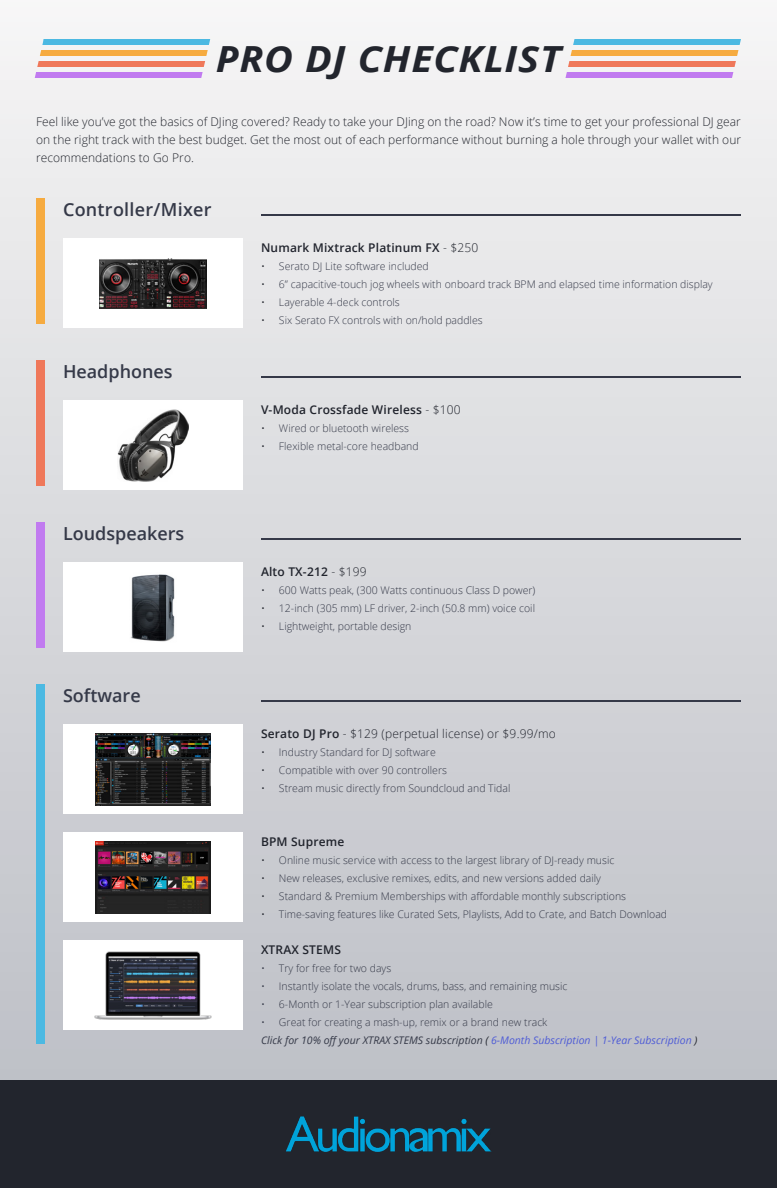
<style>
.page{position:relative;width:777px;height:1188px;background:#fff}
.page>*{position:absolute;margin:0;border:0;box-sizing:border-box;transform-origin:0 0}
.t1{font:italic 700 36px "Open Sans";letter-spacing:.015em;color:#22252d;scale:1.1 1}
.t2{font:600 18px "Open Sans";color:#353948}
.t3{font:300 12px/18px "Open Sans";letter-spacing:.005em;color:#22252d;text-align:justify}
.t4{font:600 12px "Open Sans";letter-spacing:.015em;color:#21242d}
.t5{font:300 12px "Open Sans";letter-spacing:.015em;color:#21242d}
.t6{font:300 10.5px/18px "Open Sans";color:#353948}
.s1{font-weight:300}
.s2{color:#22252d}
.s3{font-weight:600}
.s4{font-weight:400;font-style:italic}
.s5{font-weight:400;font-style:italic;color:#21242d}
.s6{font-weight:400;font-style:italic;color:#4f5cd6}
</style>
<div class="page">
<div style="left:0;top:0;width:777px;height:1161px;background:linear-gradient(to bottom,#f6f5f5,#b9bcc3)"></div>
<div style="left:0;top:1080px;width:777px;height:108px;background:#22252d"></div>
<div style="left:36px;top:198px;width:9px;height:126px;background:#f6ab40"></div>
<div style="left:36px;top:522px;width:9px;height:126px;background:#c17bf0"></div>
<div style="left:36px;top:684px;width:9px;height:360px;background:#4cb9e2"></div>
<div style="left:63px;top:940px;width:180px;height:90px;background:#fff"></div>
<img style="left:94px;top:951px;width:118px;height:69px">
<div style="left:63px;top:724px;width:180px;height:90px;background:#fff"></div>
<img style="left:95px;top:734px;width:116px;height:72px">
<div style="left:63px;top:832px;width:180px;height:90px;background:#fff"></div>
<img style="left:96px;top:842px;width:114px;height:71px">
<div style="left:63px;top:238px;width:180px;height:90px;background:#fff"></div>
<img style="left:99px;top:259px;width:108px;height:49px">
<div style="left:36px;top:360px;width:9px;height:126px;background:#ef785a"></div>
<div style="left:63px;top:400px;width:180px;height:90px;background:#fff"></div>
<img style="left:117px;top:410px;width:72px;height:72px">
<div style="left:63px;top:562px;width:180px;height:90px;background:#fff"></div>
<img style="left:131px;top:574px;width:44px;height:68px">
<img style="left:286px;top:1116px;width:206px;height:36px">
<div style="left:44px;top:39px;width:163px;height:6px;background:#4cb9e2"></div>
<div style="left:579px;top:39px;width:157px;height:6px;background:#4cb9e2"></div>
<div style="left:45px;top:50px;width:159px;height:6px;background:#f6ab40"></div>
<div style="left:576px;top:50px;width:158px;height:6px;background:#f6ab40"></div>
<div style="left:41px;top:61px;width:160px;height:6px;background:#ef785a"></div>
<div style="left:573px;top:61px;width:157px;height:6px;background:#ef785a"></div>
<div style="left:36px;top:72px;width:162px;height:6px;background:#c17bf0"></div>
<div style="left:570px;top:72px;width:158px;height:6px;background:#c17bf0"></div>
<svg style="left:35px;top:39px;width:18px;height:39px"></svg>
<svg style="left:566px;top:39px;width:18px;height:39px"></svg>
<svg style="left:192px;top:39px;width:18px;height:39px"></svg>
<svg style="left:723px;top:39px;width:18px;height:39px"></svg>
<hr style="left:261px;top:376px;width:480px;height:2px;background:#353948">
<hr style="left:261px;top:538px;width:480px;height:2px;background:#353948">
<hr style="left:261px;top:700px;width:480px;height:2px;background:#353948">
<hr style="left:261px;top:214px;width:480px;height:2px;background:#353948">
<h1 class="t1" style="left:216px;top:34px;width:315px">PRO DJ CHECKLIST</h1>
<p class="t3" style="left:36px;top:112px;width:707px">Feel like you’ve got the basics of DJing covered? Ready to take your DJing on the road? Now it’s time to get your professional DJ gear on the right track with the best budget. Get the most out of each performance without burning a hole through your wallet with our recommendations to Go Pro.</p>
<h2 class="t2" style="left:63px;top:197px;width:150px">Controller/Mixer</h2>
<h2 class="t2" style="left:63px;top:359px;width:111px">Headphones</h2>
<h2 class="t2" style="left:63px;top:521px;width:123px">Loudspeakers</h2>
<h2 class="t2" style="left:63px;top:683px;width:79px">Software</h2>
<p class="t4" style="left:261px;top:239px;width:219px">Numark Mixtrack Platinum FX <span class="s1">- $250</span></p>
<p class="t6" style="left:261px;top:257px;width:169px"><span class="s2">•</span> Serato DJ Lite software included</p>
<p class="t6" style="left:261px;top:275px;width:453px"><span class="s2">•</span> 6” capacitive-touch jog wheels with onboard track BPM and elapsed time information display</p>
<p class="t6" style="left:261px;top:293px;width:140px"><span class="s2">•</span> Layerable 4-deck controls</p>
<p class="t6" style="left:261px;top:311px;width:223px"><span class="s2">•</span> Six Serato FX controls with on/hold paddles</p>
<p class="t4" style="left:261px;top:401px;width:201px">V-Moda Crossfade Wireless <span class="s1">- $100</span></p>
<p class="t6" style="left:261px;top:419px;width:150px"><span class="s2">•</span> Wired or bluetooth wireless</p>
<p class="t6" style="left:261px;top:437px;width:159px"><span class="s2">•</span> Flexible metal-core headband</p>
<p class="t4" style="left:261px;top:563px;width:107px">Alto TX-212 <span class="s1">- $199</span></p>
<p class="t6" style="left:261px;top:581px;width:276px"><span class="s2">•</span> 600 Watts peak, (300 Watts continuous Class D power)</p>
<p class="t6" style="left:261px;top:599px;width:276px"><span class="s2">•</span> 12-inch (305 mm) LF driver, 2-inch (50.8 mm) voice coil</p>
<p class="t6" style="left:261px;top:617px;width:152px"><span class="s2">•</span> Lightweight, portable design</p>
<p class="t5" style="left:261px;top:725px;width:296px"><span class="s3">Serato DJ Pro</span> - $129 (perpetual license) or $9.99/mo</p>
<p class="t6" style="left:261px;top:743px;width:176px"><span class="s2">•</span> Industry Standard for DJ software</p>
<p class="t6" style="left:261px;top:761px;width:188px"><span class="s2">•</span> Compatible with over 90 controllers</p>
<p class="t6" style="left:261px;top:779px;width:251px"><span class="s2">•</span> Stream music directly from Soundcloud and Tidal</p>
<p class="t4" style="left:261px;top:833px;width:85px">BPM Supreme</p>
<p class="t6" style="left:261px;top:851px;width:355px"><span class="s2">•</span> Online music service with access to the largest library of DJ-ready music</p>
<p class="t6" style="left:261px;top:869px;width:342px"><span class="s2">•</span> New releases, exclusive remixes, edits, and new versions added daily</p>
<p class="t6" style="left:261px;top:887px;width:367px"><span class="s2">•</span> Standard &amp; Premium Memberships with affordable monthly subscriptions</p>
<p class="t6" style="left:261px;top:905px;width:408px"><span class="s2">•</span> Time-saving features like Curated Sets, Playlists, Add to Crate, and Batch Download</p>
<p class="t4" style="left:261px;top:941px;width:82px">XTRAX STEMS</p>
<p class="t6" style="left:261px;top:959px;width:132px">• Try for free for two days</p>
<p class="t6" style="left:261px;top:977px;width:308px">• Instantly isolate the vocals, drums, bass, and remaining music</p>
<p class="t6" style="left:261px;top:995px;width:233px">• 6-Month or 1-Year subscription plan available</p>
<p class="t6" style="left:261px;top:1013px;width:438px">• Great for creating a mash-up, remix or a brand new track<br><span class="s4">Click for 10% off your XTRAX STEMS subscription</span> <span class="s5">(</span> <span class="s6">6-Month Subscription | 1-Year Subscription</span> <span class="s5">)</span></p>
</div>
